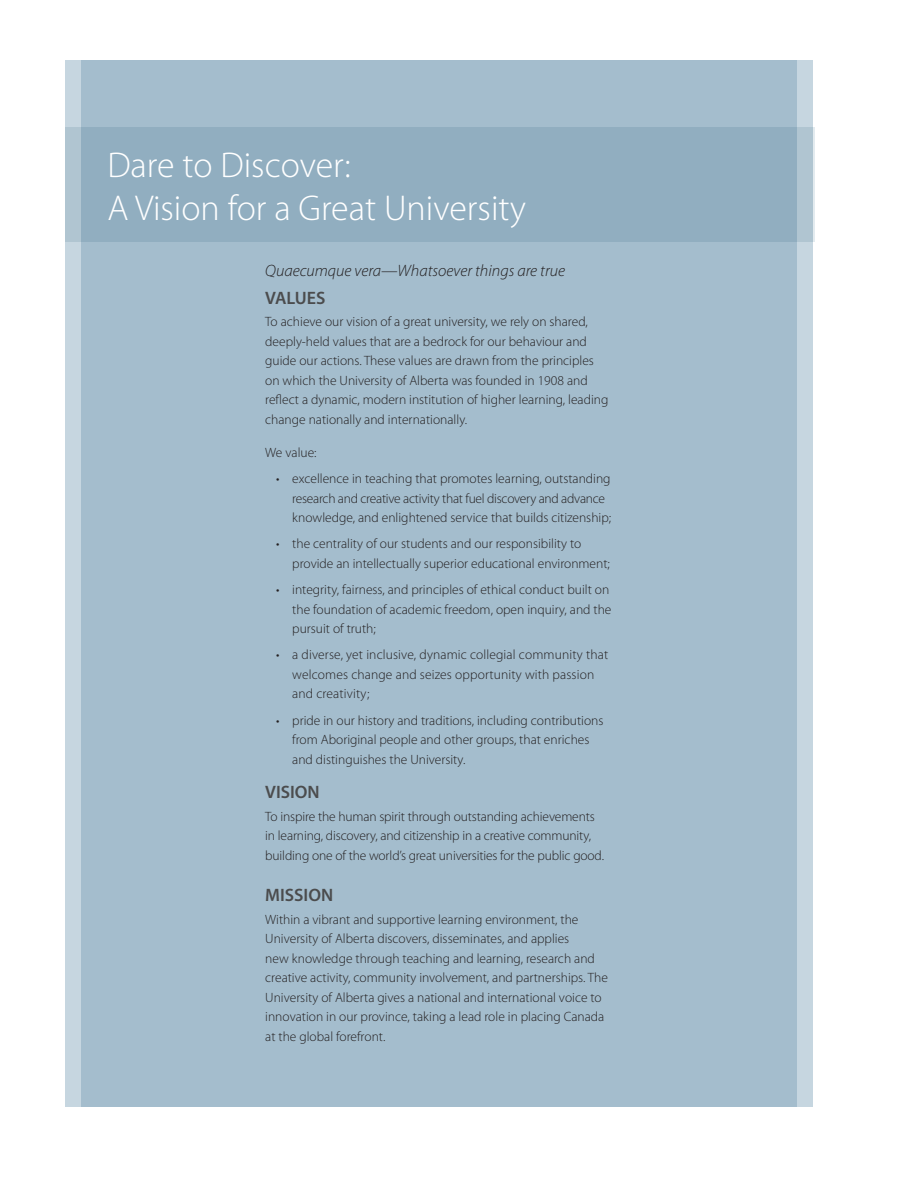
<style>
.page{position:relative;width:918px;height:1188px;background:#fff}
.page>*{position:absolute;margin:0;border:0;box-sizing:border-box;transform-origin:0 0}
.t1{font:300 36px/43.5px "Myriad Pro";color:#fff}
.t2{font:600 18px "Myriad Pro";color:#4b4c4d}
.t3{font:italic 300 16.5px "Myriad Pro";color:#231f20}
.Body_1{font:300 13.5px/19.5px "Myriad Pro";color:#231f20}
.Bullet1{font:300 13.5px/19.5px "Myriad Pro";color:#231f20}
</style>
<div class="page">
<div style="left:65px;top:61px;width:748px;height:1046px;background:#c6d6e0"></div>
<div style="left:81px;top:61px;width:715px;height:1046px;background:#a4bdcd"></div>
<div style="left:65px;top:127px;width:749px;height:115px;background:#91aec0"></div>
<h2 class="t1" style="left:107px;top:144px;width:420px">Dare to Discover:<br>A Vision for a Great University</h2>
<h4 class="t3" style="left:265px;top:262px;width:301px">Quaecumque vera—Whatsoever things are true</h4>
<h4 class="t2" style="left:265px;top:288px;width:62px">VALUES</h4>
<p class="Body_1" style="left:265px;top:312px;width:345px">To achieve our vision of a great university, we rely on shared, deeply-held values that are a bedrock for our behaviour and guide our actions. These values are drawn from the principles on which the University of Alberta was founded in 1908 and reflect a dynamic, modern institution of higher learning, leading change nationally and internationally.</p>
<p class="Bullet1" style="left:265px;top:443px;width:53px">We value:</p>
<p class="Bullet1" style="left:292px;top:469px;width:320px;text-indent:-16px">• excellence in teaching that promotes learning, outstanding research and creative activity that fuel discovery and advance knowledge, and enlightened service that builds citizenship;</p>
<p class="Bullet1" style="left:292px;top:534px;width:319px;text-indent:-16px">• the centrality of our students and our responsibility to provide an intellectually superior educational environment;</p>
<p class="Bullet1" style="left:292px;top:580px;width:321px;text-indent:-16px">• integrity, fairness, and principles of ethical conduct built on the foundation of academic freedom, open inquiry, and the pursuit of truth;</p>
<p class="Bullet1" style="left:292px;top:645px;width:317px;text-indent:-16px">• a diverse, yet inclusive, dynamic collegial community that welcomes change and seizes opportunity with passion and creativity;</p>
<p class="Bullet1" style="left:292px;top:711px;width:313px;text-indent:-16px">• pride in our history and traditions, including contributions from Aboriginal people and other groups, that enriches and distinguishes the University.</p>
<h4 class="t2" style="left:265px;top:782px;width:56px">VISION</h4>
<p class="Body_1" style="left:265px;top:807px;width:340px">To inspire the human spirit through outstanding achievements in learning, discovery, and citizenship in a creative community, building one of the world’s great universities for the public good.</p>
<h4 class="t2" style="left:265px;top:885px;width:69px">MISSION</h4>
<p class="Body_1" style="left:265px;top:910px;width:344px">Within a vibrant and supportive learning environment, the University of Alberta discovers, disseminates, and applies<br>new knowledge through teaching and learning, research and creative activity, community involvement, and partnerships. The University of Alberta gives a national and international voice to innovation in our province, taking a lead role in placing Canada at the global forefront.</p>
</div>
